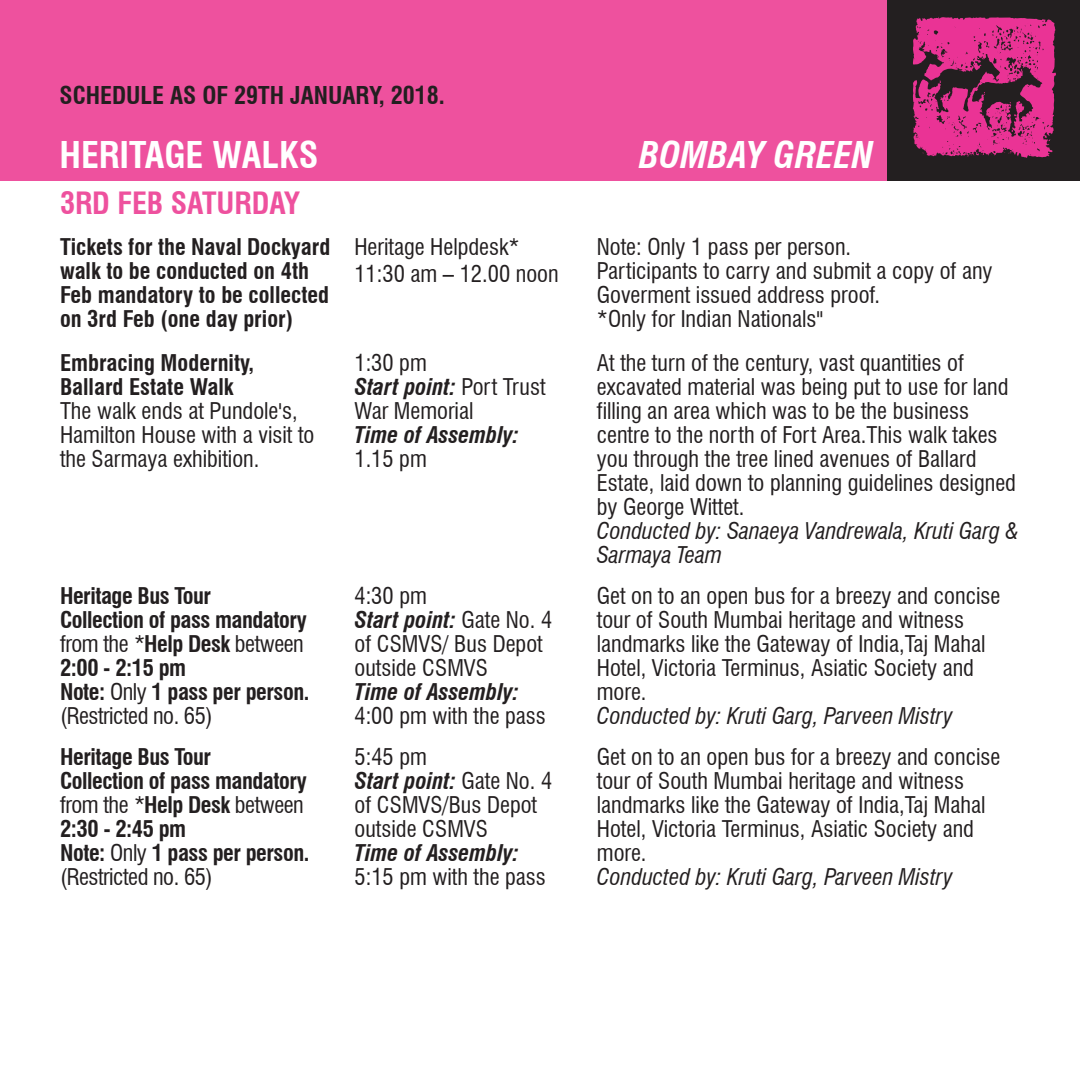
<style>
.page{position:relative;width:1080px;height:1080px;background:#fff}
.page>*{position:absolute;margin:0;border:0;box-sizing:border-box;transform-origin:0 0}
.t1{font:700 condensed 36px "Swiss 721 BT";color:#fff}
.t2{font:italic 700 condensed 36px "Swiss 721 BT";color:#fff}
.t3{font:700 condensed 30px "Swiss 721 BT";color:#ee519e}
.t4{font:700 condensed 24px "Swiss 721 BT";color:#231f20}
.t5{font:condensed 22.5px/24px "Swiss 721 BT";color:#231f20}
.t6{font:700 condensed 22.5px/24px "Swiss 721 BT";letter-spacing:-.01em;color:#231f20}
.t7{font:italic condensed 22.5px/24px "Swiss 721 BT";color:#231f20}
.t8{font:italic 700 condensed 22.5px "Swiss 721 BT";color:#231f20}
.s1{font-weight:700;font-style:italic}
.s2{font-weight:400}
.s3{font-weight:400;font-style:italic}
</style>
<div class="page">
<div style="left:0;top:0;width:1080px;height:180px;background:#ee519e"></div>
<div style="left:887px;top:0;width:193px;height:180px;background:#231f20"></div>
<svg style="left:912px;top:17px;width:144px;height:141px"></svg>
<p class="t4" style="left:60px;top:81px;width:387px">SCHEDULE AS OF 29TH JANUARY, 2018.</p>
<h1 class="t1" style="left:60px;top:133px;width:261px">HERITAGE WALKS</h1>
<h1 class="t2" style="left:639px;top:133px;width:236px">BOMBAY GREEN</h1>
<h2 class="t3" style="left:60px;top:185px;width:242px">3RD FEB SATURDAY</h2>
<p class="t6" style="left:60px;top:235px;width:272px">Tickets for the Naval Dockyard walk to be conducted on 4th<br>Feb mandatory to be collected on 3rd Feb (one day prior)</p>
<p class="t5" style="left:354px;top:234px;width:206px;line-height:27px">Heritage Helpdesk*<br>11:30 am – 12.00 noon</p>
<p class="t5" style="left:597px;top:235px;width:397px">Note: Only 1 pass per person.<br>Participants to carry and submit a copy of any Goverment issued address proof.<br>*Only for Indian Nationals"</p>
<p class="t6" style="left:60px;top:351px;width:196px">Embracing Modernity,<br>Ballard Estate Walk</p>
<p class="t5" style="left:60px;top:399px;width:256px">The walk ends at Pundole's,<br>Hamilton House with a visit to the Sarmaya exhibition.</p>
<p class="t5" style="left:354px;top:351px;width:193px">1:30 pm<br><span class="s1">Start point:</span> Port Trust<br>War Memorial</p>
<p class="t8" style="left:354px;top:421px;width:166px">Time of Assembly:</p>
<p class="t5" style="left:354px;top:447px;width:74px">1.15 pm</p>
<p class="t5" style="left:597px;top:351px;width:421px">At the turn of the century, vast quantities of excavated material was being put to use for land filling an area which was to be the business centre to the north of Fort Area.This walk takes you through the tree lined avenues of Ballard Estate, laid down to planning guidelines designed by George Wittet.</p>
<p class="t7" style="left:597px;top:519px;width:424px">Conducted by: Sanaeya Vandrewala, Kruti Garg &amp;<br>Sarmaya Team</p>
<p class="t6" style="left:60px;top:584px;width:251px">Heritage Bus Tour<br>Collection of pass mandatory <span class="s2">from the</span> <span class="s3">*</span>Help Desk <span class="s2">between<br></span>2:00 - 2:15 pm<br>Note: <span class="s2">Only</span> 1 pass per person. <span class="s2">(Restricted no. 65)</span></p>
<p class="t5" style="left:354px;top:584px;width:199px">4:30 pm<br><span class="s1">Start point:</span> Gate No. 4 of CSMVS/ Bus Depot outside CSMVS</p>
<p class="t8" style="left:354px;top:678px;width:166px">Time of Assembly:</p>
<p class="t5" style="left:354px;top:704px;width:193px">4:00 pm with the pass</p>
<p class="t6" style="left:60px;top:745px;width:251px">Heritage Bus Tour<br>Collection of pass mandatory <span class="s2">from the</span> <span class="s3">*</span>Help Desk <span class="s2">between<br></span>2:30 - 2:45 pm<br>Note: <span class="s2">Only</span> 1 pass per person. <span class="s2">(Restricted no. 65)</span></p>
<p class="t5" style="left:355px;top:745px;width:199px">5:45 pm<br><span class="s1">Start point:</span> Gate No. 4 of CSMVS/Bus Depot outside CSMVS</p>
<p class="t8" style="left:355px;top:840px;width:166px">Time of Assembly:</p>
<p class="t5" style="left:355px;top:865px;width:193px">5:15 pm with the pass</p>
<p class="t5" style="left:597px;top:584px;width:405px">Get on to an open bus for a breezy and concise tour of South Mumbai heritage and witness landmarks like the Gateway of India,Taj Mahal Hotel, Victoria Terminus, Asiatic Society and more.</p>
<p class="t7" style="left:597px;top:704px;width:357px">Conducted by: Kruti Garg, Parveen Mistry</p>
<p class="t5" style="left:597px;top:745px;width:405px">Get on to an open bus for a breezy and concise tour of South Mumbai heritage and witness landmarks like the Gateway of India,Taj Mahal Hotel, Victoria Terminus, Asiatic Society and more.</p>
<p class="t7" style="left:597px;top:865px;width:357px">Conducted by: Kruti Garg, Parveen Mistry</p>
</div>
